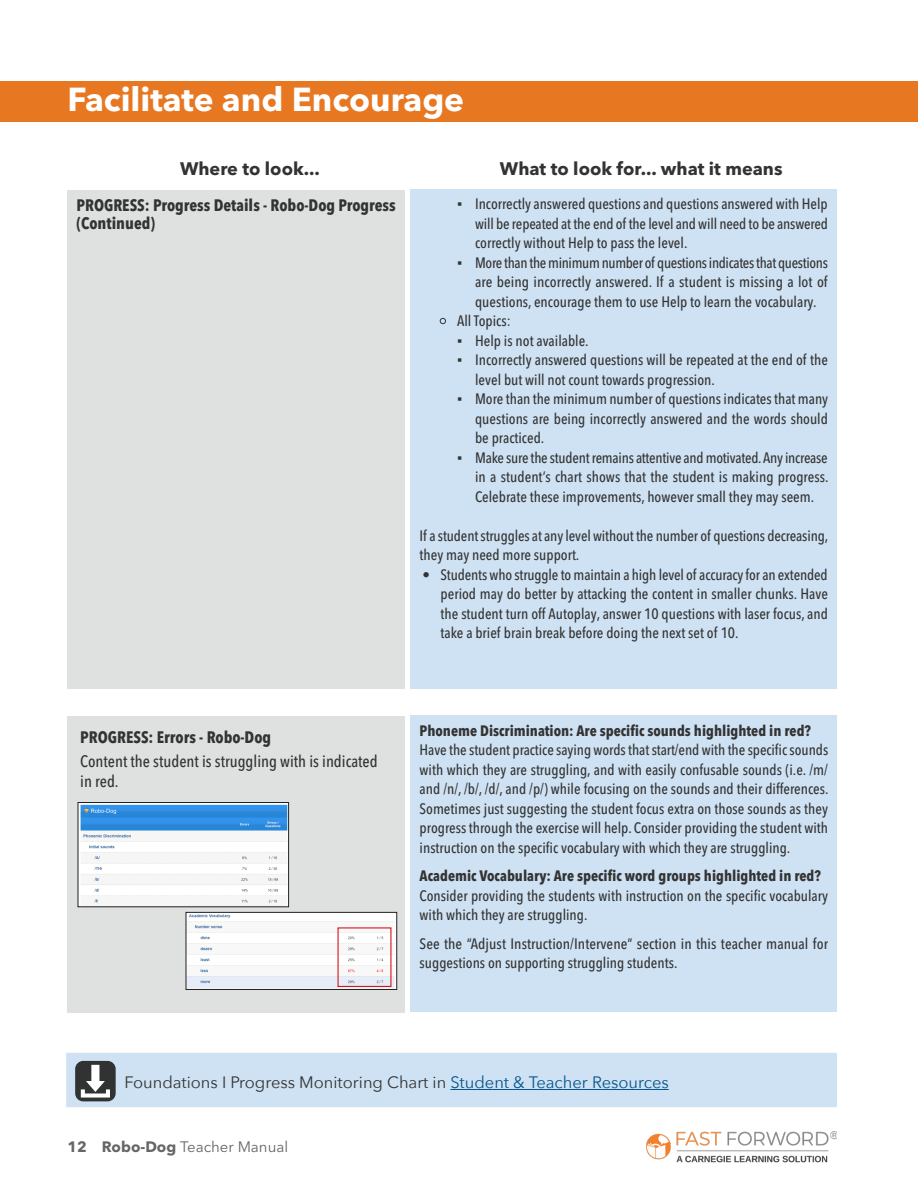
<style>
.page{position:relative;width:918px;height:1188px;background:#fff}
.page>*{position:absolute;margin:0;border:0;box-sizing:border-box;transform-origin:0 0}
.t1{font:700 33px "Avenir Next LT Pro";color:#fff}
.edited{font:700 18px "Avenir Next LT Pro";color:#333}
.edited-2{font:700 condensed 16.5px/18px "Avenir Next LT Pro";color:#333}
.edited-3{font:16.5px "Avenir Next";color:#333}
.edited-4{font:500 condensed 16.5px/19.5px "Avenir Next LT Pro";color:#333}
.edited-5{font:500 condensed 15px/19.5px "Avenir Next LT Pro";color:#333;text-align:justify}
.edited-6{font:700 condensed 15px "Avenir Next LT Pro";color:#333}
.t2{font:15px "Avenir Next LT Pro";color:#666}
.s1{font-family:"Arial";font-weight:400;font-stretch:normal}
.s2{font-weight:400;font-stretch:normal}
.s3{color:#05558b}
.s4{font-weight:700}
</style>
<div class="page">
<div style="left:67px;top:1054px;width:769px;height:52px;background:#cfe2f3"></div>
<hr style="left:450px;top:1089px;width:219px;height:1px;background:#05558b">
<div style="left:66px;top:1053px;width:771px;height:54px;border:2px solid #cfe2f3"></div>
<div style="left:75px;top:1061px;width:41px;height:40px;background:#313232;border-radius:8px"></div>
<svg style="left:81px;top:1065px;width:29px;height:33px"></svg>
<div style="left:68px;top:190px;width:337px;height:498px;background:#dfe0e0"></div>
<div style="left:68px;top:716px;width:337px;height:296px;background:#dfe0e0"></div>
<div style="left:411px;top:189px;width:426px;height:499px;background:#cfe2f3"></div>
<div style="left:411px;top:716px;width:426px;height:296px;background:#cfe2f3"></div>
<img style="left:188px;top:914px;width:207px;height:74px">
<div style="left:186px;top:912px;width:211px;height:78px;border:1px solid #231f20"></div>
<img style="left:646px;top:1132px;width:191px;height:31px">
<div style="left:0;top:81px;width:918px;height:41px;background:#e87722"></div>
<img style="left:80px;top:804px;width:207px;height:101px">
<div style="left:78px;top:802px;width:211px;height:105px;border:1px solid #231f20"></div>
<h1 class="t1" style="left:68px;top:80px;width:398px">Facilitate and Encourage</h1>
<p class="edited" style="left:180px;top:158px;width:141px">Where to look...</p>
<p class="edited" style="left:500px;top:158px;width:284px">What to look for... what it means</p>
<p class="edited-5" style="left:475px;top:194px;width:354px;text-indent:-18px"><span class="s1">▪</span> Incorrectly answered questions and questions answered with Help will be repeated at the end of the level and will need to be answered correctly without Help to pass the level.</p>
<p class="edited-5" style="left:475px;top:253px;width:354px;text-indent:-18px"><span class="s1">▪</span> More than the minimum number of questions indicates that questions are being incorrectly answered. If a student is missing a lot of questions, encourage them to use Help to learn the vocabulary.</p>
<p class="edited-5" style="left:439px;top:311px;width:73px"><span class="s2">•</span> All Topics:</p>
<p class="edited-5" style="left:457px;top:331px;width:133px"><span class="s1">▪</span> Help is not available.</p>
<p class="edited-5" style="left:475px;top:350px;width:354px;text-indent:-18px"><span class="s1">▪</span> Incorrectly answered questions will be repeated at the end of the level but will not count towards progression.</p>
<p class="edited-5" style="left:475px;top:389px;width:355px;text-indent:-18px"><span class="s1">▪</span> More than the minimum number of questions indicates that many questions are being incorrectly answered and the words should be practiced.</p>
<p class="edited-5" style="left:475px;top:448px;width:355px;text-indent:-18px"><span class="s1">▪</span> Make sure the student remains attentive and motivated. Any increase in a student’s chart shows that the student is making progress.<br>Celebrate these improvements, however small they may seem.</p>
<p class="edited-5" style="left:420px;top:526px;width:410px">If a student struggles at any level without the number of questions decreasing, they may need more support.</p>
<p class="edited-5" style="left:441px;top:565px;width:389px;text-indent:-18px">• Students who struggle to maintain a high level of accuracy for an extended period may do better by attacking the content in smaller chunks. Have the student turn off Autoplay, answer 10 questions with laser focus, and take a brief brain break before doing the next set of 10.</p>
<p class="edited-2" style="left:76px;top:196px;width:321px">PROGRESS: Progress Details - Robo-Dog Progress (Continued)</p>
<p class="edited-2" style="left:80px;top:728px;width:193px">PROGRESS: Errors - Robo-Dog</p>
<p class="edited-4" style="left:80px;top:752px;width:299px">Content the student is struggling with is indicated in red.</p>
<p class="edited-6" style="left:420px;top:721px;width:393px">Phoneme Discrimination: Are specific sounds highlighted in red?</p>
<p class="edited-5" style="left:420px;top:740px;width:410px">Have the student practice saying words that start/end with the specific sounds with which they are struggling, and with easily confusable sounds (i.e. /m/ and /n/, /b/, /d/, and /p/) while focusing on the sounds and their differences.<br>Sometimes just suggesting the student focus extra on those sounds as they progress through the exercise will help. Consider providing the student with instruction on the specific vocabulary with which they are struggling.</p>
<p class="edited-6" style="left:420px;top:867px;width:403px">Academic Vocabulary: Are specific word groups highlighted in red?</p>
<p class="edited-5" style="left:420px;top:886px;width:410px">Consider providing the students with instruction on the specific vocabulary with which they are struggling.</p>
<p class="edited-5" style="left:420px;top:934px;width:410px">See the “Adjust Instruction/Intervene” section in this teacher manual for suggestions on supporting struggling students.</p>
<p class="edited-3" style="left:125px;top:1069px;width:546px">Foundations I Progress Monitoring Chart in <span class="s3">Student &amp; Teacher Resources</span></p>
<p class="t2" style="left:68px;top:1138px;width:222px"><span class="s4">12 Robo-Dog</span> Teacher Manual</p>
</div>
